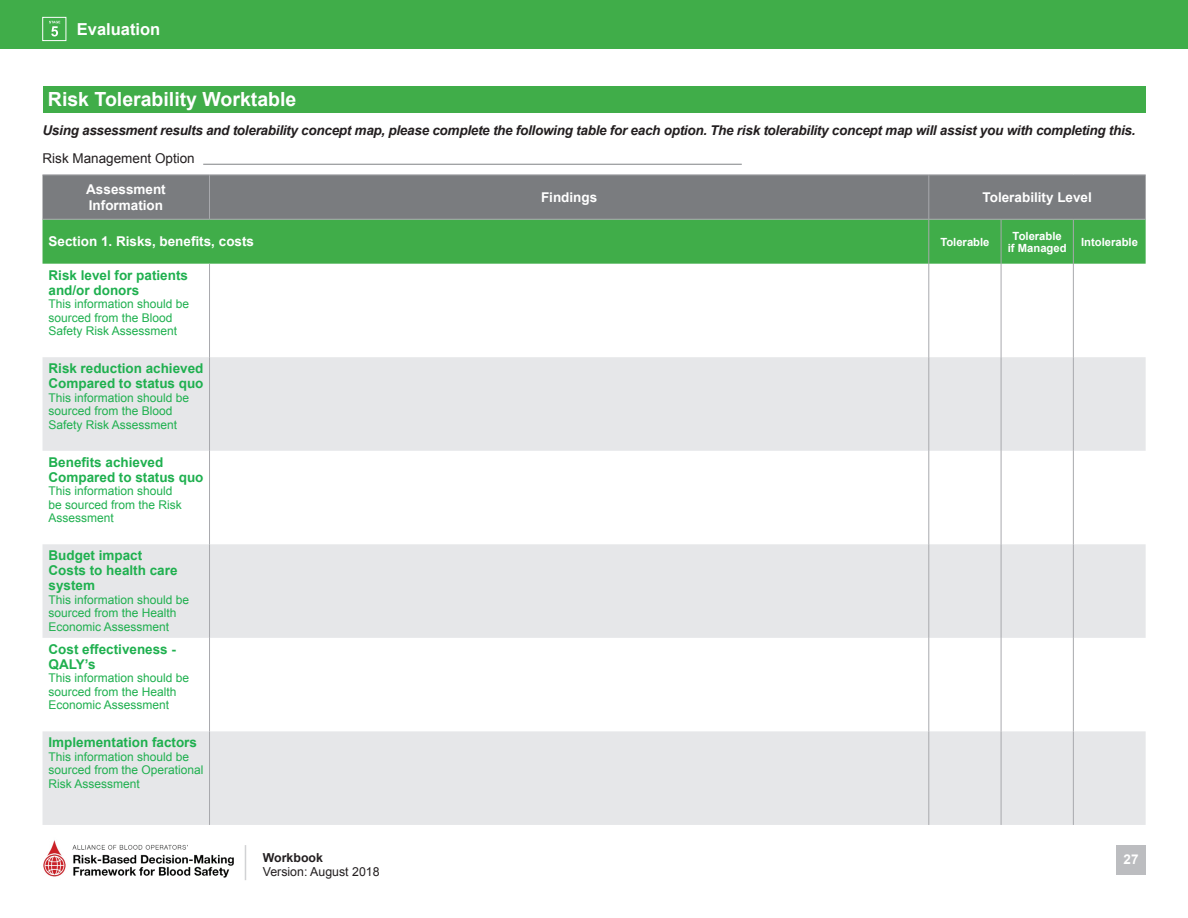
<style>
.page{position:relative;width:1188px;height:918px;background:#fff}
.page>*{position:absolute;margin:0;border:0;box-sizing:border-box;transform-origin:0 0}
.t1{font:700 19.5px "Arial";color:#fff}
.t2{font:700 16.5px "Arial";color:#fff}
.t3{font:700 13.5px/15px "Arial";color:#1fb04f}
.t4{font:italic 700 13.5px "Arial";letter-spacing:-.02em;color:#231f20}
.t5{font:700 13.5px/16.5px "Arial";color:#fff}
.t6{font:13.5px "Arial";color:#231f20}
.t7{font:12.3px "Arial";color:#231f20}
.t8{font:700 12.3px "Arial";color:#231f20}
.t9{font:12px/13.5px "Arial";color:#1fb04f}
.t10{font:700 11.25px/12px "Arial";color:#fff;text-align:center}
</style>
<div class="page">
<div style="left:1116px;top:846px;width:29px;height:29px;background:#bcbdc0"></div>
<img style="left:42px;top:816px;width:205px;height:64px">
<hr style="left:245px;top:845px;width:1px;height:35px;background:#d1d2d4">
<div style="left:0;top:0;width:1188px;height:49px;background:#40ad49"></div>
<div style="left:43px;top:17px;width:23px;height:24px;border:1px solid #fff"></div>
<svg style="left:49px;top:21px;width:11px;height:16px"></svg>
<div style="left:43px;top:86px;width:1102px;height:26px;background:#40ad49"></div>
<div style="left:43px;top:175px;width:1103px;height:44px;background:#7a7c7f"></div>
<div style="left:43px;top:220px;width:1103px;height:44px;background:#40ad49"></div>
<svg style="left:43px;top:357px;width:1103px;height:468px;fill:#e6e7e9"></svg>
<hr style="left:43px;top:174px;width:167px;height:1px;background:#a8a9ad">
<hr style="left:210px;top:174px;width:719px;height:1px;background:#a8a9ad">
<hr style="left:929px;top:174px;width:72px;height:1px;background:#a8a9ad">
<hr style="left:1001px;top:174px;width:72px;height:1px;background:#a8a9ad">
<hr style="left:1073px;top:174px;width:73px;height:1px;background:#a8a9ad">
<hr style="left:43px;top:219px;width:167px;height:1px;background:#a8a9ad">
<hr style="left:210px;top:219px;width:719px;height:1px;background:#a8a9ad">
<hr style="left:929px;top:219px;width:72px;height:1px;background:#a8a9ad">
<hr style="left:1001px;top:219px;width:72px;height:1px;background:#a8a9ad">
<hr style="left:1073px;top:219px;width:73px;height:1px;background:#a8a9ad">
<hr style="left:209px;top:175px;width:1px;height:44px;background:#a8a9ad">
<hr style="left:929px;top:175px;width:1px;height:44px;background:#a8a9ad">
<hr style="left:929px;top:219px;width:1px;height:45px;background:#a8a9ad">
<hr style="left:1001px;top:220px;width:1px;height:44px;background:#a8a9ad">
<hr style="left:1073px;top:220px;width:1px;height:44px;background:#a8a9ad">
<hr style="left:209px;top:264px;width:1px;height:93px;background:#a8a9ad">
<hr style="left:928px;top:264px;width:1px;height:93px;background:#a8a9ad">
<hr style="left:1001px;top:264px;width:1px;height:93px;background:#a8a9ad">
<hr style="left:1073px;top:264px;width:1px;height:93px;background:#a8a9ad">
<hr style="left:209px;top:357px;width:1px;height:94px;background:#a8a9ad">
<hr style="left:928px;top:357px;width:1px;height:94px;background:#a8a9ad">
<hr style="left:1001px;top:357px;width:1px;height:94px;background:#a8a9ad">
<hr style="left:1073px;top:357px;width:1px;height:94px;background:#a8a9ad">
<hr style="left:209px;top:451px;width:1px;height:93px;background:#a8a9ad">
<hr style="left:928px;top:451px;width:1px;height:93px;background:#a8a9ad">
<hr style="left:1001px;top:451px;width:1px;height:93px;background:#a8a9ad">
<hr style="left:1073px;top:451px;width:1px;height:93px;background:#a8a9ad">
<hr style="left:209px;top:544px;width:1px;height:94px;background:#a8a9ad">
<hr style="left:928px;top:544px;width:1px;height:94px;background:#a8a9ad">
<hr style="left:1001px;top:544px;width:1px;height:94px;background:#a8a9ad">
<hr style="left:1073px;top:544px;width:1px;height:94px;background:#a8a9ad">
<hr style="left:209px;top:638px;width:1px;height:93px;background:#a8a9ad">
<hr style="left:928px;top:638px;width:1px;height:93px;background:#a8a9ad">
<hr style="left:1001px;top:638px;width:1px;height:93px;background:#a8a9ad">
<hr style="left:1073px;top:638px;width:1px;height:93px;background:#a8a9ad">
<hr style="left:209px;top:731px;width:1px;height:94px;background:#a8a9ad">
<hr style="left:928px;top:731px;width:1px;height:94px;background:#a8a9ad">
<hr style="left:1001px;top:731px;width:1px;height:94px;background:#a8a9ad">
<hr style="left:1073px;top:731px;width:1px;height:94px;background:#a8a9ad">
<hr style="left:203px;top:164px;width:539px;height:1px;background:#808285">
<h2 class="t2" style="left:77px;top:18px;width:85px">Evaluation</h2>
<h1 class="t1" style="left:48px;top:86px;width:250px">Risk Tolerability Worktable</h1>
<p class="t4" style="left:43px;top:121px;width:1095px">Using assessment results and tolerability concept map, please complete the following table for each option. The risk tolerability concept map will assist you with completing this.</p>
<p class="t6" style="left:43px;top:149px;width:154px">Risk Management Option</p>
<p class="t5" style="left:86px;top:181px;width:81px">Assessment<br>Information</p>
<p class="t5" style="left:541px;top:189px;width:58px">Findings</p>
<p class="t5" style="left:983px;top:189px;width:111px">Tolerability Level</p>
<p class="t5" style="left:49px;top:234px;width:207px">Section 1. Risks, benefits, costs</p>
<p class="t10" style="left:940px;top:236px;width:51px">Tolerable</p>
<p class="t10" style="left:1008px;top:230px;width:60px">Tolerable if Managed</p>
<p class="t10" style="left:1081px;top:236px;width:58px">Intolerable</p>
<p class="t3" style="left:49px;top:268px;width:141px">Risk level for patients and/or donors</p>
<p class="t9" style="left:49px;top:297px;width:142px">This information should be sourced from the Blood<br>Safety Risk Assessment</p>
<p class="t3" style="left:49px;top:361px;width:157px">Risk reduction achieved<br>Compared to status quo</p>
<p class="t9" style="left:49px;top:391px;width:142px">This information should be sourced from the Blood<br>Safety Risk Assessment</p>
<p class="t3" style="left:49px;top:455px;width:157px">Benefits achieved<br>Compared to status quo</p>
<p class="t9" style="left:49px;top:484px;width:135px">This information should be sourced from the Risk<br>Assessment</p>
<p class="t3" style="left:49px;top:548px;width:131px">Budget impact<br>Costs to health care system</p>
<p class="t9" style="left:49px;top:593px;width:142px">This information should be sourced from the Health<br>Economic Assessment</p>
<p class="t3" style="left:49px;top:642px;width:129px">Cost effectiveness -<br>QALY’s</p>
<p class="t9" style="left:49px;top:671px;width:142px">This information should be sourced from the Health<br>Economic Assessment</p>
<p class="t3" style="left:49px;top:735px;width:150px">Implementation factors</p>
<p class="t9" style="left:49px;top:750px;width:156px">This information should be sourced from the Operational<br>Risk Assessment</p>
<p class="t8" style="left:263px;top:849px;width:62px">Workbook</p>
<p class="t5" style="left:1124px;top:852px;width:17px">27</p>
<p class="t7" style="left:263px;top:863px;width:118px">Version: August 2018</p>
</div>
